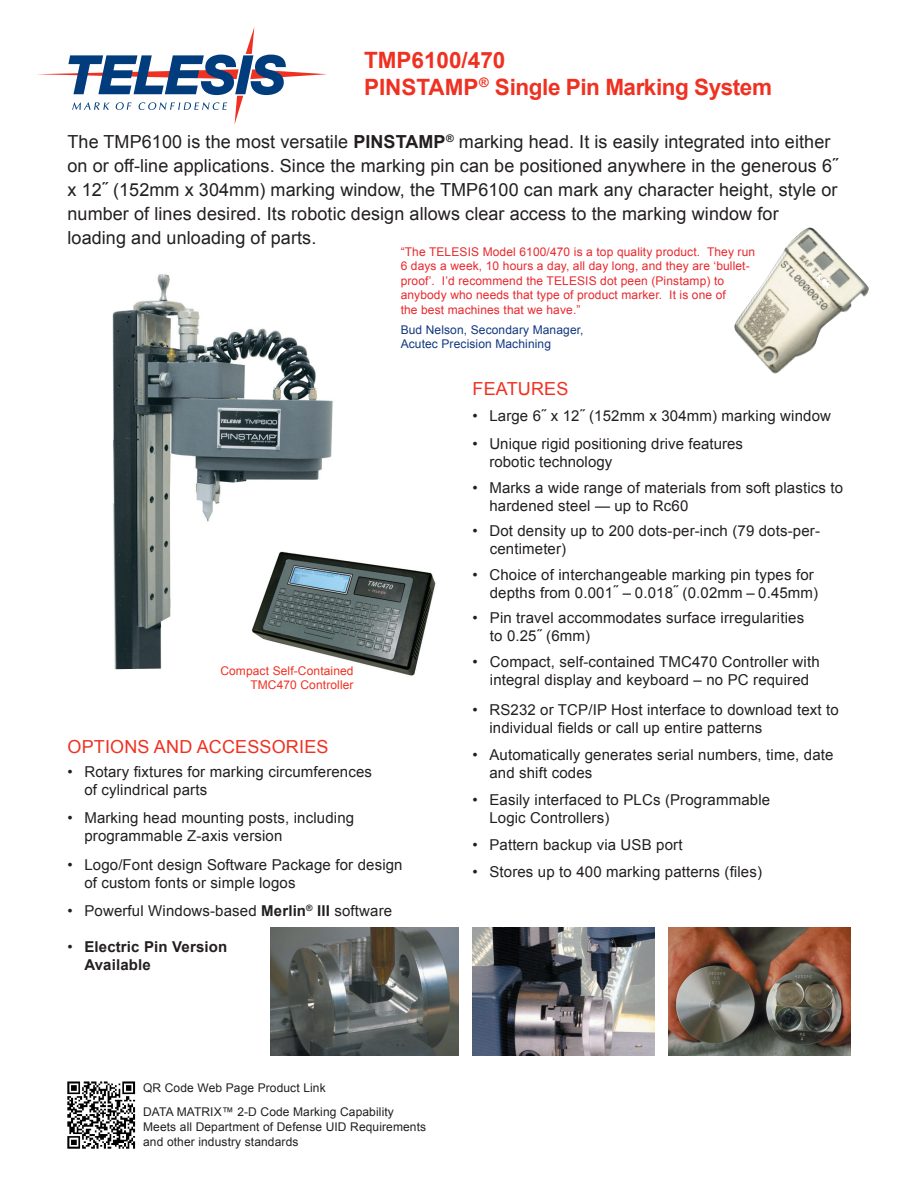
<style>
.page{position:relative;width:918px;height:1188px;background:#fff}
.page>*{position:absolute;margin:0;border:0;box-sizing:border-box;transform-origin:0 0}
.t1{font:700 22.5px "Arial";letter-spacing:-.02em;color:#ef3122}
.t2{font:700 22.5px "Arial";color:#ef3122}
.Body_text{font:18px/24px "Arial";letter-spacing:.005em;color:#231f20}
.t3{font:18px "Arial";letter-spacing:.01em;color:#ef3122}
.t4{font:15px/18px "Arial";letter-spacing:.01em;color:#231f20}
.t5{font:700 15px/18px "Arial";letter-spacing:.01em;color:#231f20}
.t6{font:12px/14.4px "Arial";letter-spacing:.01em;color:#e9282d}
.t7{font:12px/15px "Arial";letter-spacing:.01em;color:#231f20}
.t8{font:12px "Arial";letter-spacing:.01em;color:#113880}
.t9{font:12px "Arial";letter-spacing:.01em;color:#ef3122}
.s1{font-weight:700}
.s2{font-weight:400}
</style>
<div class="page">
<svg style="left:37px;top:27px;width:290px;height:97px"></svg>
<img style="left:112px;top:274px;width:221px;height:395px">
<img style="left:472px;top:928px;width:183px;height:128px">
<img style="left:668px;top:928px;width:183px;height:128px">
<img style="left:270px;top:928px;width:189px;height:128px">
<img style="left:734px;top:227px;width:135px;height:147px">
<img style="left:249px;top:550px;width:187px;height:126px">
<img style="left:67px;top:1081px;width:69px;height:68px">
<p class="t2" style="left:364px;top:45px;width:143px">TMP6100/470</p>
<p class="t1" style="left:364px;top:72px;width:409px">PINSTAMP<sup>®</sup> Single Pin Marking System</p>
<p class="Body_text" style="left:68px;top:130px;width:772px">The TMP6100 is the most versatile <span class="s1">PINSTAMP</span><sup>®</sup> marking head. It is easily integrated into either on or off-line applications. Since the marking pin can be positioned anywhere in the generous 6˝ x 12˝ (152mm x 304mm) marking window, the TMP6100 can mark any character height, style or number of lines desired. Its robotic design allows clear access to the marking window for loading and unloading of parts.</p>
<p class="t6" style="left:401px;top:245px;width:356px">“The TELESIS Model 6100/470 is a top quality product. They run 6 days a week, 10 hours a day, all day long, and they are ‘bullet&shy;proof’. I’d recommend the TELESIS dot peen (Pinstamp) to anybody who needs that type of product marker. It is one of<br>the best machines that we have.”</p>
<p class="t8" style="left:401px;top:322px;width:184px">Bud Nelson, Secondary Manager,</p>
<p class="t8" style="left:401px;top:336px;width:152px">Acutec Precision Machining</p>
<p class="t9" style="left:220px;top:663px;width:135px">Compact Self-Contained</p>
<p class="t9" style="left:250px;top:677px;width:105px">TMC470 Controller</p>
<p class="t3" style="left:68px;top:735px;width:263px">OPTIONS AND ACCESSORIES</p>
<p class="t4" style="left:84px;top:763px;width:289px;text-indent:-17px">• Rotary fixtures for marking circumferences of cylindrical parts</p>
<p class="t4" style="left:84px;top:809px;width:271px;text-indent:-17px">• Marking head mounting posts, including programmable Z-axis version</p>
<p class="t4" style="left:84px;top:856px;width:320px;text-indent:-17px">• Logo/Font design Software Package for design of custom fonts or simple logos</p>
<p class="t4" style="left:68px;top:902px;width:326px">• Powerful Windows-based <span class="s1">Merlin</span><sup>®</sup> <span class="s1">III</span> software</p>
<p class="t5" style="left:84px;top:939px;width:144px;text-indent:-17px"><span class="s2">•</span> Electric Pin Version<br>Available</p>
<p class="t7" style="left:143px;top:1080px;width:184px">QR Code Web Page Product Link</p>
<p class="t7" style="left:143px;top:1104px;width:252px">DATA MATRIX™ 2-D Code Marking Capability</p>
<p class="t7" style="left:143px;top:1119px;width:285px">Meets all Department of Defense UID Requirements and other industry standards</p>
<p class="t3" style="left:472px;top:377px;width:97px">FEATURES</p>
<p class="t4" style="left:472px;top:407px;width:360px">• Large 6˝ x 12˝ (152mm x 304mm) marking window</p>
<p class="t4" style="left:489px;top:435px;width:255px;text-indent:-17px">• Unique rigid positioning drive features robotic technology</p>
<p class="t4" style="left:489px;top:479px;width:355px;text-indent:-17px">• Marks a wide range of materials from soft plastics to hardened steel — up to Rc60</p>
<p class="t4" style="left:472px;top:522px;width:349px">• Dot density up to 200 dots-per-inch (79 dots-per-</p>
<p class="t4" style="left:490px;top:540px;width:78px">centimeter)</p>
<p class="t4" style="left:472px;top:566px;width:343px">• Choice of interchangeable marking pin types for</p>
<p class="t4" style="left:490px;top:584px;width:330px">depths from 0.001˝ – 0.018˝ (0.02mm – 0.45mm)</p>
<p class="t4" style="left:490px;top:609px;width:316px;text-indent:-17px">• Pin travel accommodates surface irregularities to 0.25˝ (6mm)</p>
<p class="t4" style="left:472px;top:653px;width:349px;text-align:center">• Compact, self-contained TMC470 Controller with integral display and keyboard – no PC required</p>
<p class="t4" style="left:489px;top:701px;width:351px;text-indent:-17px">• RS232 or TCP/IP Host interface to download text to individual fields or call up entire patterns</p>
<p class="t4" style="left:489px;top:746px;width:346px;text-indent:-17px">• Automatically generates serial numbers, time, date and shift codes</p>
<p class="t4" style="left:489px;top:791px;width:282px;text-indent:-17px">• Easily interfaced to PLCs (Programmable<br>Logic Controllers)</p>
<p class="t4" style="left:472px;top:836px;width:212px">• Pattern backup via USB port</p>
<p class="t4" style="left:472px;top:863px;width:291px">• Stores up to 400 marking patterns (files)</p>
</div>
